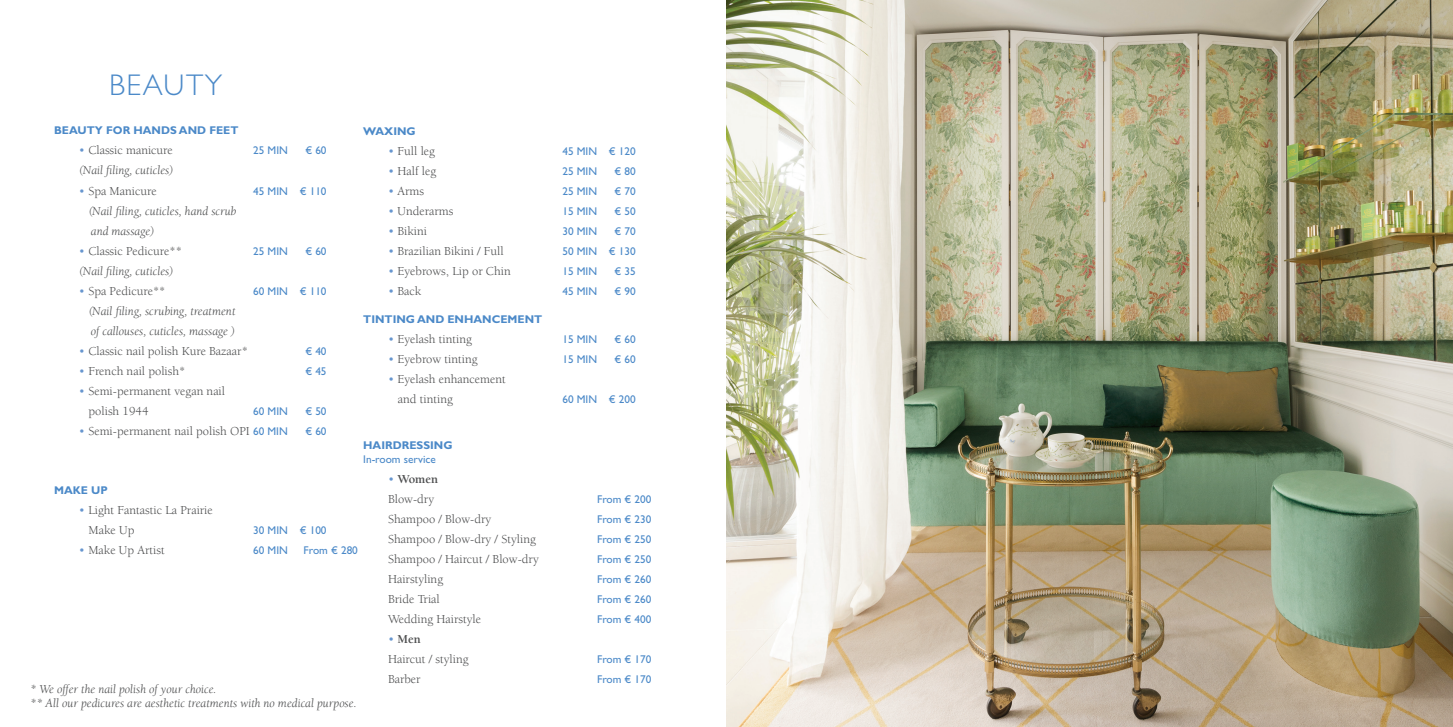
<style>
.page{position:relative;width:1453px;height:727px;background:#fff}
.page>*{position:absolute;margin:0;border:0;box-sizing:border-box;transform-origin:0 0}
.t1{font:300 30px "Gill Sans Std";letter-spacing:.05em;color:#4b89c8}
.t2{font:12.5px "Berkeley Std";color:#4b4c4d}
.t3{font:italic 12.5px "Berkeley Std";color:#4b4c4d}
.t4{font:700 12.5px "Berkeley Std";color:#4b4c4d}
.t5{font:11.25px "Gill Sans Std";color:#4b89c8}
.t6{font:700 11.25px "Gill Sans Std";color:#4b89c8}
.s1{color:#6796cf}
.s2{font-family:"Gill Sans Std";font-size:11.25px;color:#4b89c8}
.s3{font-weight:400;color:#6796cf}
</style>
<div class="page">
<img style="left:726px;top:0;width:727px;height:726px">
<p class="t1" style="left:109px;top:68px;width:115px">BEAUTY</p>
<p class="t6" style="left:54px;top:124px;width:186px">BEAUTY FOR HANDS AND FEET</p>
<p class="t2" style="left:79px;top:144px;width:96px"><span class="s1">•</span> Classic manicure</p>
<p class="t5" style="left:253px;top:144px;width:36px">25 MIN</p>
<p class="t5" style="left:305px;top:144px;width:23px">€ 60</p>
<p class="t3" style="left:79px;top:164px;width:96px">(Nail filing, cuticles)</p>
<p class="t2" style="left:79px;top:184px;width:79px"><span class="s1">•</span> Spa Manicure</p>
<p class="t5" style="left:253px;top:184px;width:75px">45 MIN € 110</p>
<p class="t3" style="left:88px;top:204px;width:150px">(Nail filing, cuticles, hand scrub</p>
<p class="t3" style="left:91px;top:224px;width:65px">and massage)</p>
<p class="t2" style="left:79px;top:244px;width:105px"><span class="s1">•</span> Classic Pedicure**</p>
<p class="t5" style="left:253px;top:244px;width:36px">25 MIN</p>
<p class="t5" style="left:305px;top:244px;width:23px">€ 60</p>
<p class="t3" style="left:79px;top:264px;width:96px">(Nail filing, cuticles)</p>
<p class="t2" style="left:79px;top:284px;width:88px"><span class="s1">•</span> Spa Pedicure**</p>
<p class="t5" style="left:253px;top:284px;width:75px">60 MIN € 110</p>
<p class="t3" style="left:88px;top:304px;width:149px">(Nail filing, scrubing, treatment</p>
<p class="t3" style="left:91px;top:324px;width:146px">of callouses, cuticles, massage )</p>
<p class="t2" style="left:79px;top:344px;width:171px"><span class="s1">•</span> Classic nail polish Kure Bazaar*</p>
<p class="t5" style="left:305px;top:344px;width:23px">€ 40</p>
<p class="t2" style="left:79px;top:364px;width:108px"><span class="s1">•</span> French nail polish*</p>
<p class="t5" style="left:305px;top:364px;width:23px">€ 45</p>
<p class="t2" style="left:79px;top:384px;width:148px"><span class="s1">•</span> Semi-permanent vegan nail</p>
<p class="t2" style="left:89px;top:404px;width:61px">polish 1944</p>
<p class="t5" style="left:253px;top:404px;width:36px">60 MIN</p>
<p class="t5" style="left:305px;top:404px;width:23px">€ 50</p>
<p class="t2" style="left:79px;top:424px;width:211px"><span class="s1">•</span> Semi-permanent nail polish OPI <span class="s2">60 MIN</span></p>
<p class="t5" style="left:305px;top:424px;width:23px">€ 60</p>
<p class="t6" style="left:363px;top:125px;width:54px">WAXING</p>
<p class="t2" style="left:388px;top:145px;width:48px"><span class="s1">•</span> Full leg</p>
<p class="t5" style="left:562px;top:145px;width:75px">45 MIN € 120</p>
<p class="t2" style="left:388px;top:165px;width:50px"><span class="s1">•</span> Half leg</p>
<p class="t5" style="left:562px;top:165px;width:36px">25 MIN</p>
<p class="t5" style="left:614px;top:165px;width:23px">€ 80</p>
<p class="t2" style="left:388px;top:185px;width:38px"><span class="s1">•</span> Arms</p>
<p class="t5" style="left:562px;top:185px;width:36px">25 MIN</p>
<p class="t5" style="left:614px;top:185px;width:23px">€ 70</p>
<p class="t2" style="left:388px;top:205px;width:67px"><span class="s1">•</span> Underarms</p>
<p class="t5" style="left:562px;top:205px;width:36px">15 MIN</p>
<p class="t5" style="left:614px;top:205px;width:23px">€ 50</p>
<p class="t2" style="left:388px;top:225px;width:41px"><span class="s1">•</span> Bikini</p>
<p class="t5" style="left:562px;top:225px;width:36px">30 MIN</p>
<p class="t5" style="left:614px;top:225px;width:23px">€ 70</p>
<p class="t2" style="left:388px;top:245px;width:117px"><span class="s1">•</span> Brazilian Bikini / Full</p>
<p class="t5" style="left:562px;top:245px;width:75px">50 MIN € 130</p>
<p class="t2" style="left:388px;top:265px;width:124px"><span class="s1">•</span> Eyebrows, Lip or Chin</p>
<p class="t5" style="left:562px;top:265px;width:36px">15 MIN</p>
<p class="t5" style="left:614px;top:265px;width:23px">€ 35</p>
<p class="t2" style="left:388px;top:285px;width:35px"><span class="s1">•</span> Back</p>
<p class="t5" style="left:562px;top:285px;width:36px">45 MIN</p>
<p class="t5" style="left:614px;top:285px;width:23px">€ 90</p>
<p class="t6" style="left:363px;top:312px;width:181px">TINTING AND ENHANCEMENT</p>
<p class="t2" style="left:388px;top:332px;width:85px"><span class="s1">•</span> Eyelash tinting</p>
<p class="t5" style="left:562px;top:332px;width:36px">15 MIN</p>
<p class="t5" style="left:614px;top:332px;width:23px">€ 60</p>
<p class="t2" style="left:388px;top:352px;width:91px"><span class="s1">•</span> Eyebrow tinting</p>
<p class="t5" style="left:562px;top:352px;width:36px">15 MIN</p>
<p class="t5" style="left:614px;top:352px;width:23px">€ 60</p>
<p class="t2" style="left:388px;top:372px;width:119px"><span class="s1">•</span> Eyelash enhancement</p>
<p class="t2" style="left:398px;top:392px;width:57px">and tinting</p>
<p class="t5" style="left:562px;top:392px;width:75px">60 MIN € 200</p>
<p class="t6" style="left:363px;top:439px;width:91px">HAIRDRESSING</p>
<p class="t5" style="left:363px;top:452px;width:74px">In-room service</p>
<p class="t4" style="left:388px;top:472px;width:52px"><span class="s3">•</span> Women</p>
<p class="t2" style="left:388px;top:492px;width:48px">Blow-dry</p>
<p class="t5" style="left:597px;top:492px;width:56px">From € 200</p>
<p class="t2" style="left:388px;top:512px;width:105px">Shampoo / Blow-dry</p>
<p class="t5" style="left:597px;top:512px;width:56px">From € 230</p>
<p class="t2" style="left:388px;top:532px;width:149px">Shampoo / Blow-dry / Styling</p>
<p class="t5" style="left:597px;top:532px;width:56px">From € 250</p>
<p class="t2" style="left:388px;top:552px;width:152px">Shampoo / Haircut / Blow-dry</p>
<p class="t5" style="left:597px;top:552px;width:56px">From € 250</p>
<p class="t2" style="left:388px;top:572px;width:57px">Hairstyling</p>
<p class="t5" style="left:597px;top:572px;width:56px">From € 260</p>
<p class="t2" style="left:388px;top:592px;width:53px">Bride Trial</p>
<p class="t5" style="left:597px;top:592px;width:56px">From € 260</p>
<p class="t2" style="left:388px;top:612px;width:95px">Wedding Hairstyle</p>
<p class="t5" style="left:597px;top:612px;width:56px">From € 400</p>
<p class="t4" style="left:388px;top:632px;width:34px"><span class="s3">•</span> Men</p>
<p class="t2" style="left:388px;top:652px;width:82px">Haircut / styling</p>
<p class="t5" style="left:597px;top:652px;width:56px">From € 170</p>
<p class="t2" style="left:388px;top:672px;width:34px">Barber</p>
<p class="t5" style="left:597px;top:672px;width:56px">From € 170</p>
<p class="t6" style="left:54px;top:483px;width:55px">MAKE UP</p>
<p class="t2" style="left:79px;top:502px;width:136px"><span class="s1">•</span> Light Fantastic La Prairie</p>
<p class="t2" style="left:89px;top:522px;width:47px">Make Up</p>
<p class="t5" style="left:253px;top:523px;width:75px">30 MIN € 100</p>
<p class="t2" style="left:79px;top:542px;width:87px"><span class="s1">•</span> Make Up Artist</p>
<p class="t5" style="left:253px;top:543px;width:36px">60 MIN</p>
<p class="t5" style="left:304px;top:543px;width:56px">From € 280</p>
<p class="t3" style="left:30px;top:682px;width:188px">* We offer the nail polish of your choice.</p>
<p class="t3" style="left:30px;top:696px;width:328px">** All our pedicures are aesthetic treatments with no medical purpose.</p>
</div>
